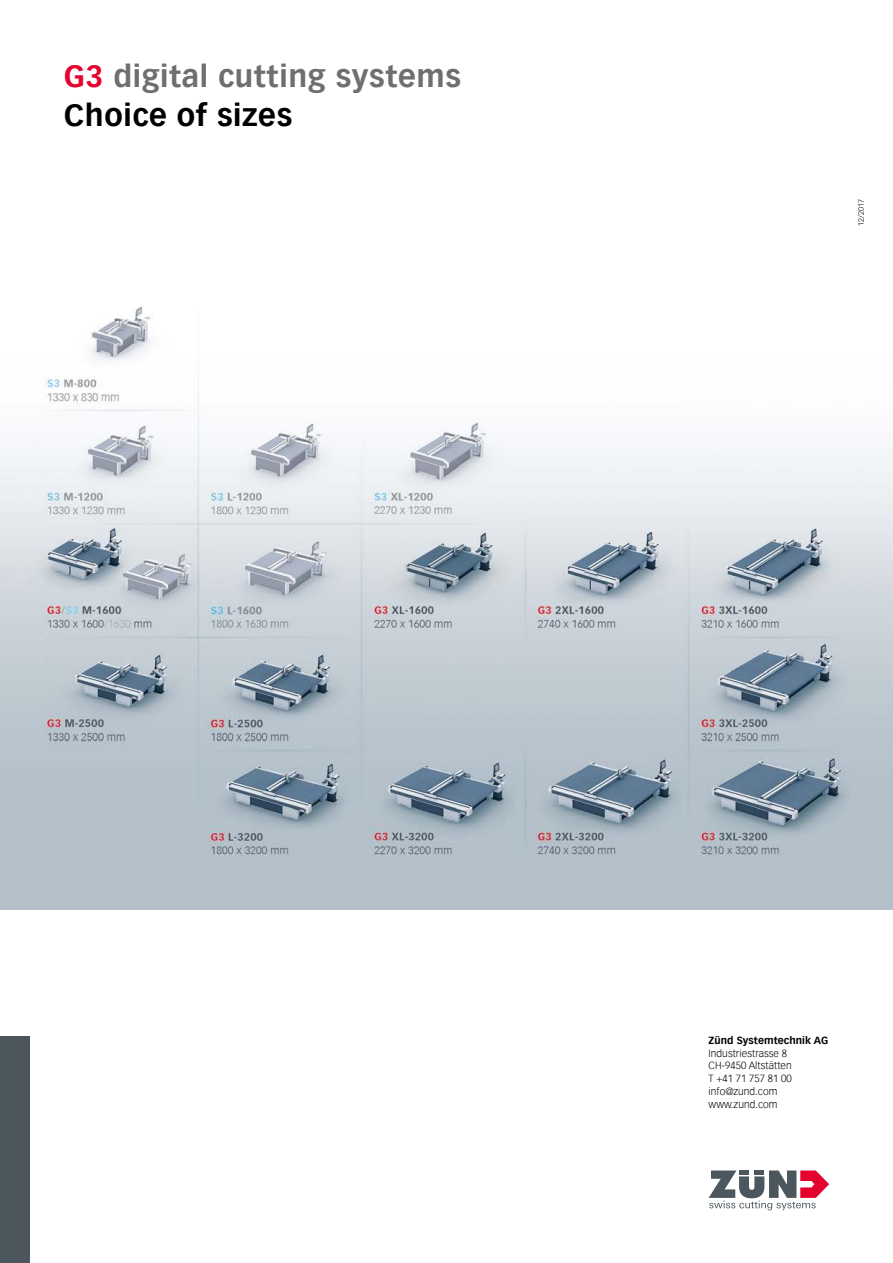
<style>
.page{position:relative;width:893px;height:1263px;background:#fff}
.page>*{position:absolute;margin:0;border:0;box-sizing:border-box;transform-origin:0 0}
.t1{font:700 30px/39px "Vectora Com";letter-spacing:.02em;color:#706f6f}
.t2{font:300 10.2px/12.8px "Vectora Com";letter-spacing:.005em;color:#000}
.t3{font:700 10.2px "Vectora Com";letter-spacing:.005em;color:#000}
.t4{font:300 7.5px "Vectora Com";letter-spacing:.005em;color:#000}
.s1{color:#e4032e}
.s2{color:#000}
</style>
<div class="page">
<div style="left:0;top:1036px;width:30px;height:227px;background:#4c575d"></div>
<svg style="left:709px;top:1170px;width:120px;height:40px"></svg>
<img style="left:0;top:306px;width:893px;height:604px">
<h1 class="t1" style="left:64px;top:57px;width:399px"><span class="s1">G3</span> digital cutting systems<br><span class="s2">Choice of sizes</span></h1>
<p class="t4" style="left:857px;top:226px;width:28px;rotate:-90deg">12/2017</p>
<p class="t3" style="left:709px;top:1034px;width:121px">Zünd Systemtechnik AG</p>
<p class="t2" style="left:709px;top:1046px;width:85px">Industriestrasse 8<br>CH-9450 Altstätten<br>T +41 71 757 81 00 info@zund.com www.zund.com</p>
</div>
